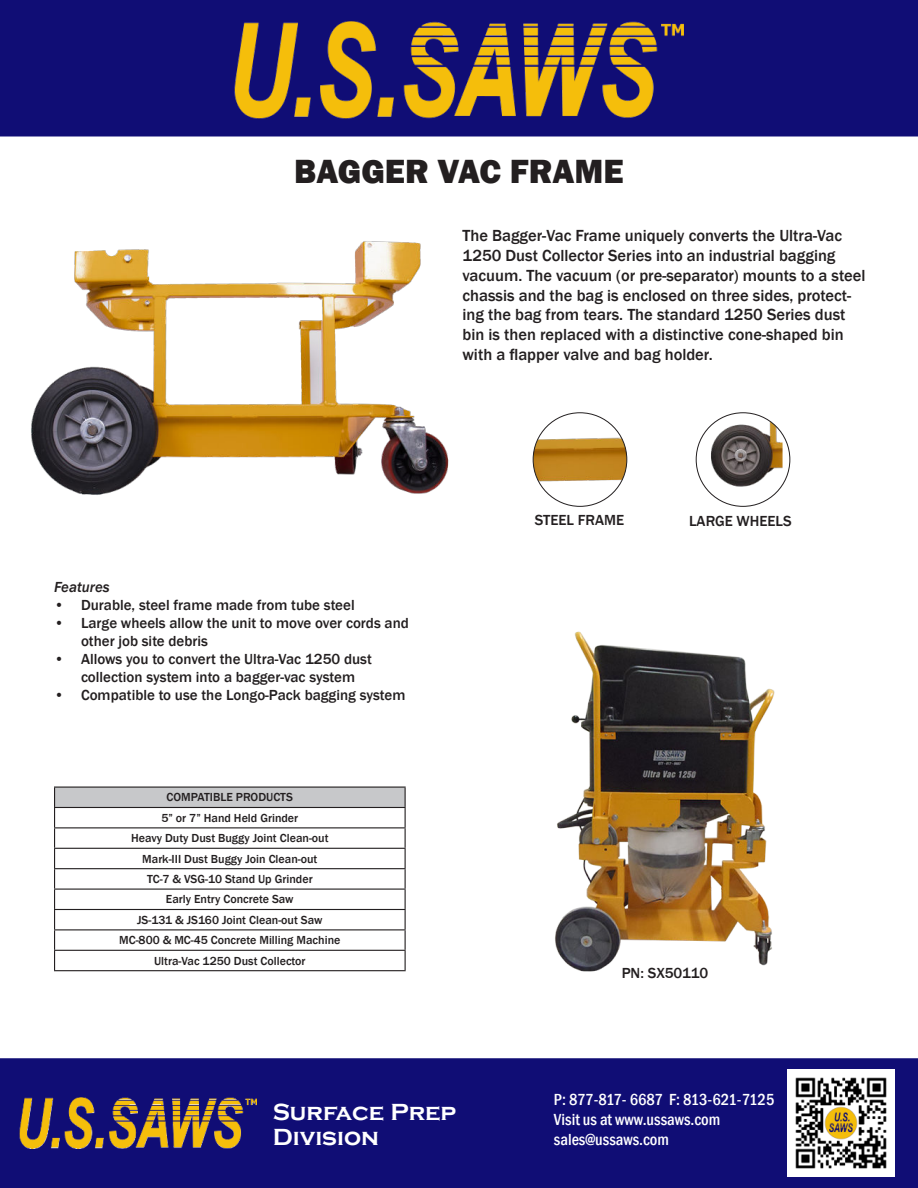
<style>
.page{position:relative;width:918px;height:1188px;background:#fff}
.page>*{position:absolute;margin:0;border:0;box-sizing:border-box;transform-origin:0 0}
.t1{font:800 34.5px "Franklin Gothic";color:#231f20}
.t2{font:700 24px/25.3px "Copperplate Gothic";color:#fff}
.t3{font:500 16.5px/19.8px "Franklin Gothic";color:#231f20}
.t4{font:500 condensed 16.5px/19.8px "Franklin Gothic";color:#fff}
.t5{font:500 15px/18px "Franklin Gothic";color:#231f20}
.t6{font:italic 500 15px "Franklin Gothic";color:#231f20}
.t7{font:500 12px/20.4px "Franklin Gothic";color:#231f20;text-align:center}
</style>
<div class="page">
<div style="left:0;top:0;width:918px;height:137px;background:#100d75"></div>
<img style="left:234px;top:22px;width:450px;height:97px">
<div style="left:0;top:1058px;width:918px;height:130px;background:#100d75"></div>
<img style="left:20px;top:1098px;width:236px;height:51px">
<img style="left:787px;top:1070px;width:107px;height:107px">
<img style="left:31px;top:241px;width:418px;height:254px">
<img style="left:703px;top:413px;width:80px;height:93px">
<img style="left:533px;top:429px;width:94px;height:61px">
<img style="left:555px;top:631px;width:220px;height:340px">
<div style="left:55px;top:787px;width:350px;height:20px;background:#c7c8ca"></div>
<hr style="left:54px;top:787px;width:352px;height:1px;background:#231f20">
<hr style="left:54px;top:807px;width:352px;height:1px;background:#231f20">
<hr style="left:54px;top:827px;width:352px;height:1px;background:#231f20">
<hr style="left:54px;top:848px;width:352px;height:1px;background:#231f20">
<hr style="left:54px;top:868px;width:352px;height:1px;background:#231f20">
<hr style="left:54px;top:889px;width:352px;height:1px;background:#231f20">
<hr style="left:54px;top:909px;width:352px;height:1px;background:#231f20">
<hr style="left:54px;top:929px;width:352px;height:1px;background:#231f20">
<hr style="left:54px;top:950px;width:352px;height:1px;background:#231f20">
<svg style="left:54px;top:788px;width:1px;height:182px"></svg>
<svg style="left:405px;top:788px;width:1px;height:182px"></svg>
<hr style="left:54px;top:970px;width:352px;height:1px;background:#231f20">
<h1 class="t1" style="left:294px;top:150px;width:331px">BAGGER VAC FRAME</h1>
<p class="t3" style="left:462px;top:227px;width:405px">The Bagger-Vac Frame uniquely converts the Ultra-Vac 1250 Dust Collector Series into an industrial bagging vacuum. The vacuum (or pre-separator) mounts to a steel chassis and the bag is enclosed on three sides, protect&shy;ing the bag from tears. The standard 1250 Series dust bin is then replaced with a distinctive cone-shaped bin with a flapper valve and bag holder.</p>
<p class="t6" style="left:54px;top:578px;width:57px">Features</p>
<p class="t5" style="left:54px;top:597px;width:302px">• Durable, steel frame made from tube steel</p>
<p class="t5" style="left:81px;top:615px;width:329px;text-indent:-27px">• Large wheels allow the unit to move over cords and other job site debris</p>
<p class="t5" style="left:81px;top:651px;width:292px;text-indent:-27px">• Allows you to convert the Ultra-Vac 1250 dust collection system into a bagger-vac system</p>
<p class="t5" style="left:54px;top:687px;width:353px">• Compatible to use the Longo-Pack bagging system</p>
<p class="t7" style="left:119px;top:788px;width:223px">COMPATIBLE PRODUCTS<br>5” or 7” Hand Held Grinder<br>Heavy Duty Dust Buggy Joint Clean-out<br>Mark-III Dust Buggy Join Clean-out<br>TC-7 &amp; VSG-10 Stand Up Grinder<br>Early Entry Concrete Saw<br>JS-131 &amp; JS160 Joint Clean-out Saw<br>MC-800 &amp; MC-45 Concrete Milling Machine<br>Ultra-Vac 1250 Dust Collector</p>
<p class="t5" style="left:535px;top:512px;width:91px">STEEL FRAME</p>
<p class="t5" style="left:689px;top:513px;width:104px">LARGE WHEELS</p>
<p class="t5" style="left:622px;top:964px;width:88px">PN: SX50110</p>
<h2 class="t2" style="left:273px;top:1099px;width:185px">Surface Prep<br>Division</h2>
<p class="t4" style="left:554px;top:1089px;width:222px">P: 877-817- 6687 F: 813-621-7125<br>Visit us at www.ussaws.com sales@ussaws.com</p>
</div>
